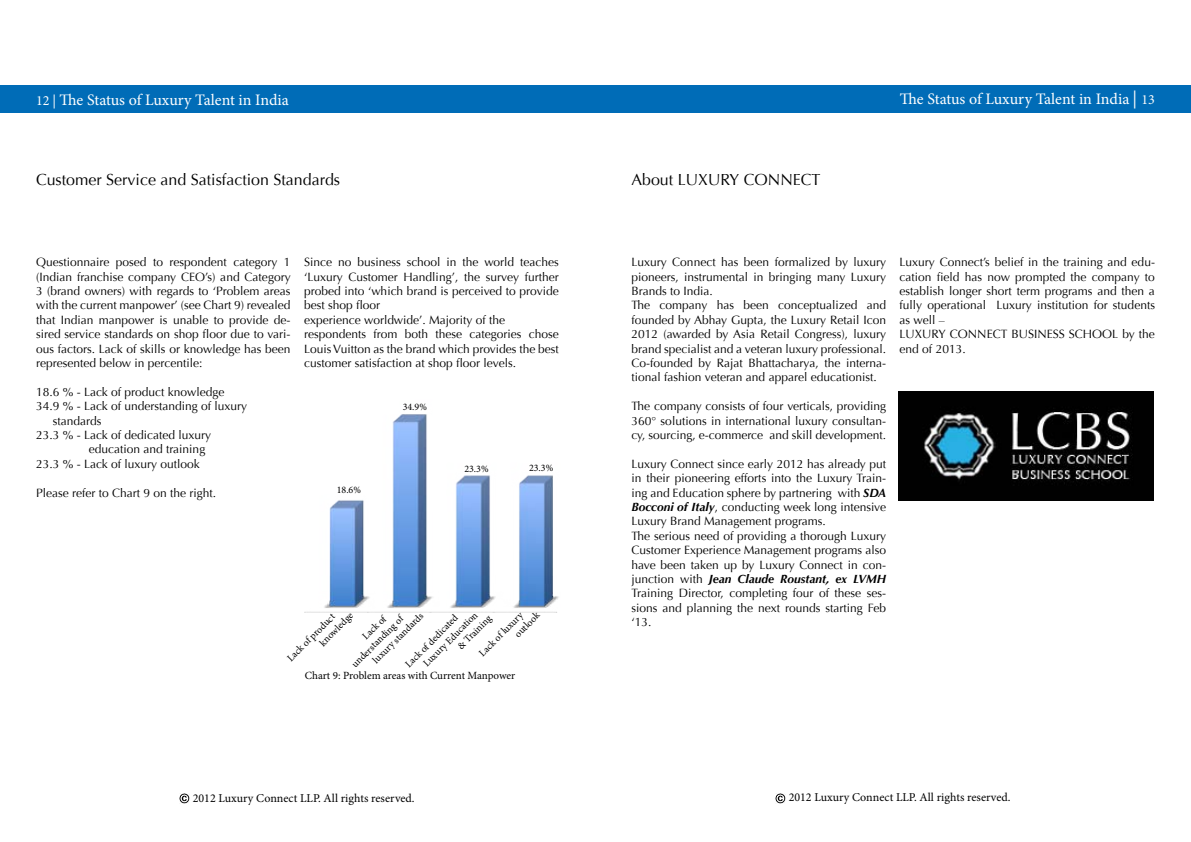
<style>
.page{position:relative;width:1191px;height:842px;background:#fff}
.page>*{position:absolute;margin:0;border:0;box-sizing:border-box;transform-origin:0 0}
.t1{font:16px "Minion Pro";color:#fff}
.t2{font:16px "Optima";color:#000}
.t3{font:12px/14.4px "Optima";color:#000}
.t4{font:12px "Minion Pro";color:#000}
.t5{font:11px "Minion Pro";letter-spacing:-.005em;color:#000}
.t6{font:10px/12px "Minion Pro";color:#000}
.s1{font-size:14px}
.s2{font-size:18px;color:#fbfbfb}
.s3{font-size:14px;color:#fbfbfb}
.s4{font-weight:700;font-style:italic}
</style>
<div class="page">
<svg style="left:775px;top:793px;width:11px;height:10px"></svg>
<svg style="left:179px;top:793px;width:11px;height:10px"></svg>
<div style="left:0;top:86px;width:596px;height:27px;background:#006cb7"></div>
<div style="left:595px;top:86px;width:596px;height:27px;background:#006cb7"></div>
<img style="left:307px;top:414px;width:252px;height:198px">
<img style="left:899px;top:391px;width:254px;height:109px">
<h1 class="t1" style="left:36px;top:89px;width:254px"><span class="s1">12 |</span> The Status of Luxury Talent in India</h1>
<h1 class="t1" style="left:900px;top:88px;width:256px">The Status of Luxury Talent in India <span class="s2">|</span> <span class="s3">13</span></h1>
<h1 class="t2" style="left:36px;top:170px;width:306px">Customer Service and Satisfaction Standards</h1>
<h1 class="t2" style="left:631px;top:170px;width:190px">About LUXURY CONNECT</h1>
<p class="t3" style="left:304px;top:255px;width:256px">Since no business school in the world teaches ‘Luxury Customer Handling’, the survey further probed into ‘which brand is perceived to provide best shop floor<br>experience worldwide’. Majority of the respondents from both these categories chose Louis Vuitton as the brand which provides the best customer satisfaction at shop floor levels.</p>
<p class="t3" style="left:631px;top:255px;width:256px">Luxury Connect has been formalized by luxury pioneers, instrumental in bringing many Luxury Brands to India.<br>The company has been conceptualized and founded by Abhay Gupta, the Luxury Retail Icon 2012 (awarded by Asia Retail Congress), luxury brand specialist and a veteran luxury professional.<br>Co-founded by Rajat Bhattacharya, the interna&shy;tional fashion veteran and apparel educationist.</p>
<p class="t3" style="left:631px;top:399px;width:256px;text-align:justify">The company consists of four verticals, providing 360° solutions in international luxury consultan&shy;cy, sourcing, e-commerce and skill development.</p>
<p class="t3" style="left:631px;top:457px;width:256px">Luxury Connect since early 2012 has already put in their pioneering efforts into the Luxury Train&shy;ing and Education sphere by partnering with <span class="s4">SDA Bocconi of Italy</span>, conducting week long intensive Luxury Brand Management programs.<br>The serious need of providing a thorough Luxury Customer Experience Management programs also have been taken up by Luxury Connect in con&shy;junction with <span class="s4">Jean Claude Roustant, ex LVMH </span>Training Director, completing four of these ses&shy;sions and planning the next rounds starting Feb ‘13.</p>
<p class="t3" style="left:36px;top:255px;width:256px;text-align:justify">Questionnaire posed to respondent category 1 (Indian franchise company CEO’s) and Category 3 (brand owners) with regards to ‘Problem areas with the current manpower’ (see Chart 9) revealed that Indian manpower is unable to provide de&shy;sired service standards on shop floor due to vari&shy;ous factors. Lack of skills or knowledge has been represented below in percentile:</p>
<p class="t3" style="left:36px;top:385px;width:190px">18.6 % - Lack of product knowledge</p>
<p class="t3" style="left:36px;top:399px;width:213px">34.9 % - Lack of understanding of luxury</p>
<p class="t3" style="left:53px;top:413px;width:50px">standards</p>
<p class="t3" style="left:36px;top:428px;width:177px">23.3 % - Lack of dedicated luxury</p>
<p class="t3" style="left:89px;top:442px;width:118px">education and training</p>
<p class="t3" style="left:36px;top:457px;width:165px">23.3 % - Lack of luxury outlook</p>
<p class="t3" style="left:36px;top:485px;width:182px">Please refer to Chart 9 on the right.</p>
<p class="t6" style="left:337px;top:484px;width:26px">18.6%</p>
<p class="t6" style="left:403px;top:401px;width:26px">34.9%</p>
<p class="t6" style="left:464px;top:462px;width:26px">23.3%</p>
<p class="t6" style="left:529px;top:462px;width:26px">23.3%</p>
<p class="t6" style="left:503px;top:623px;width:33px;text-indent:-39px;rotate:-45deg">Lack of luxury outlook</p>
<p class="t6" style="left:421px;top:660px;width:74px;rotate:-45deg">Luxury Education</p>
<p class="t6" style="left:308px;top:632px;width:45px;text-indent:-34px;rotate:-45deg">Lack of product knowledge</p>
<p class="t6" style="left:360px;top:634px;width:31px;rotate:-45deg">Lack of</p>
<p class="t6" style="left:370px;top:657px;width:69px;rotate:-45deg">luxury standards</p>
<p class="t6" style="left:402px;top:662px;width:72px;rotate:-45deg">Lack of dedicated</p>
<p class="t6" style="left:349px;top:661px;width:70px;rotate:-45deg">understanding of</p>
<p class="t6" style="left:455px;top:643px;width:45px;rotate:-45deg">&amp; Training</p>
<p class="t5" style="left:305px;top:669px;width:212px">Chart 9: Problem areas with Current Manpower</p>
<p class="t3" style="left:899px;top:255px;width:257px">Luxury Connect’s belief in the training and edu&shy;cation field has now prompted the company to establish longer short term programs and then a fully operational Luxury institution for students as well –<br>LUXURY CONNECT BUSINESS SCHOOL by the end of 2013.</p>
<p class="t4" style="left:193px;top:790px;width:223px">2012 Luxury Connect LLP. All rights reserved.</p>
<p class="t4" style="left:788px;top:789px;width:223px">2012 Luxury Connect LLP. All rights reserved.</p>
</div>
